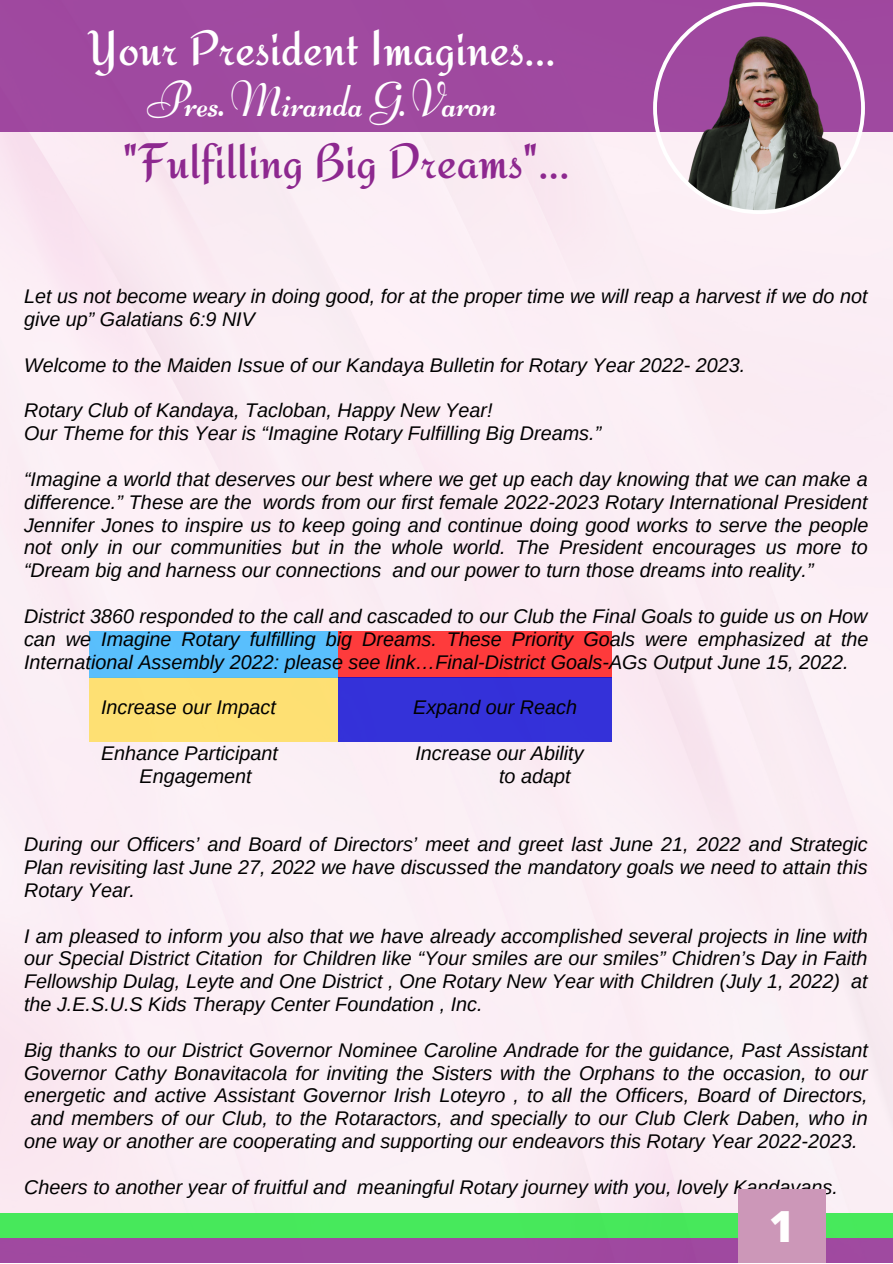
<style>
.page{position:relative;width:893px;height:1264px;background:#fff}
.page>*{position:absolute;margin:0;border:0;box-sizing:border-box;transform-origin:0 0}
.t1{font:49.65px "Redressed";color:#fff}
.t2{font:49.65px "Redressed";color:#8d288f}
.t3{font:45px "Lucien Schoenschriftv CAT";color:#fff}
.t4{font:800 42.9px "Open Sans";color:#fffefe}
.t5{font:italic 19.8px/22.8px "Arimo";color:#000;text-align:justify}
</style>
<div class="page">
<div style="left:0;top:131px;width:892px;height:1082px;background:#fbeef5"></div>
<div style="left:0;top:1237px;width:892px;height:25px;background:#9f49a0"></div>
<div style="left:0;top:0;width:892px;height:131px;background:#9f49a0"></div>
<div style="left:0;top:1213px;width:892px;height:24px;background:#47e85b"></div>
<div style="left:338px;top:631px;width:273px;height:46px;background:#fe3a3c"></div>
<div style="left:338px;top:677px;width:273px;height:64px;background:#3431d9"></div>
<div style="left:89px;top:677px;width:249px;height:64px;background:#fee073"></div>
<div style="left:89px;top:631px;width:249px;height:46px;background:#59bffd"></div>
<div style="left:738px;top:1188px;width:87px;height:74px;background:#cc97b8"></div>
<svg style="left:653px;top:2px;width:211px;height:212px"></svg>
<h1 class="t1" style="left:88px;top:18px;width:469px">Your President Imagines...</h1>
<h2 class="t3" style="left:147px;top:82px;width:351px">Pres. Miranda G. Varon</h2>
<h1 class="t2" style="left:123px;top:132px;width:448px">"Fulfilling Big Dreams"...</h1>
<p class="t5" style="left:24px;top:285px;width:844px">Let us not become weary in doing good, for at the proper time we will reap a harvest if we do not give up” Galatians 6:9 NIV</p>
<p class="t5" style="left:24px;top:353px;width:722px">Welcome to the Maiden Issue of our Kandaya Bulletin for Rotary Year 2022- 2023.</p>
<p class="t5" style="left:24px;top:399px;width:578px">Rotary Club of Kandaya, Tacloban, Happy New Year!<br>Our Theme for this Year is “Imagine Rotary Fulfilling Big Dreams.”</p>
<p class="t5" style="left:24px;top:467px;width:846px">“Imagine a world that deserves our best where we get up each day knowing that we can make a difference.” These are the words from our first female 2022-2023 Rotary International President Jennifer Jones to inspire us to keep going and continue doing good works to serve the people not only in our communities but in the whole world. The President encourages us more to “Dream big and harness our connections and our power to turn those dreams into reality.”</p>
<p class="t5" style="left:24px;top:604px;width:845px">District 3860 responded to the call and cascaded to our Club the Final Goals to guide us on How can we Imagine Rotary fulfilling big Dreams. These Priority Goals were emphasized at the International Assembly 2022: please see link…Final-District Goals-AGs Output June 15, 2022.</p>
<p class="t5" style="left:101px;top:696px;width:176px">Increase our Impact</p>
<p class="t5" style="left:413px;top:696px;width:165px">Expand our Reach</p>
<p class="t5" style="left:101px;top:741px;width:178px">Enhance Participant</p>
<p class="t5" style="left:415px;top:741px;width:170px">Increase our Ability</p>
<p class="t5" style="left:139px;top:764px;width:114px">Engagement</p>
<p class="t5" style="left:499px;top:764px;width:73px">to adapt</p>
<p class="t5" style="left:24px;top:833px;width:845px">During our Officers’ and Board of Directors’ meet and greet last June 21, 2022 and Strategic Plan revisiting last June 27, 2022 we have discussed the mandatory goals we need to attain this Rotary Year.</p>
<p class="t5" style="left:24px;top:924px;width:845px">I am pleased to inform you also that we have already accomplished several projects in line with our Special District Citation for Children like “Your smiles are our smiles” Chidren’s Day in Faith Fellowship Dulag, Leyte and One District , One Rotary New Year with Children (July 1, 2022) at the J.E.S.U.S Kids Therapy Center Foundation , Inc.</p>
<p class="t5" style="left:24px;top:1038px;width:845px;text-align:center">Big thanks to our District Governor Nominee Caroline Andrade for the guidance, Past Assistant Governor Cathy Bonavitacola for inviting the Sisters with the Orphans to the occasion, to our energetic and active Assistant Governor Irish Loteyro , to all the Officers, Board of Directors, and members of our Club, to the Rotaractors, and specially to our Club Clerk Daben, who in one way or another are cooperating and supporting our endeavors this Rotary Year 2022-2023.</p>
<p class="t5" style="left:24px;top:1175px;width:815px">Cheers to another year of fruitful and meaningful Rotary journey with you, lovely Kandayans.</p>
<h3 class="t4" style="left:769px;top:1196px;width:27px">1</h3>
</div>
